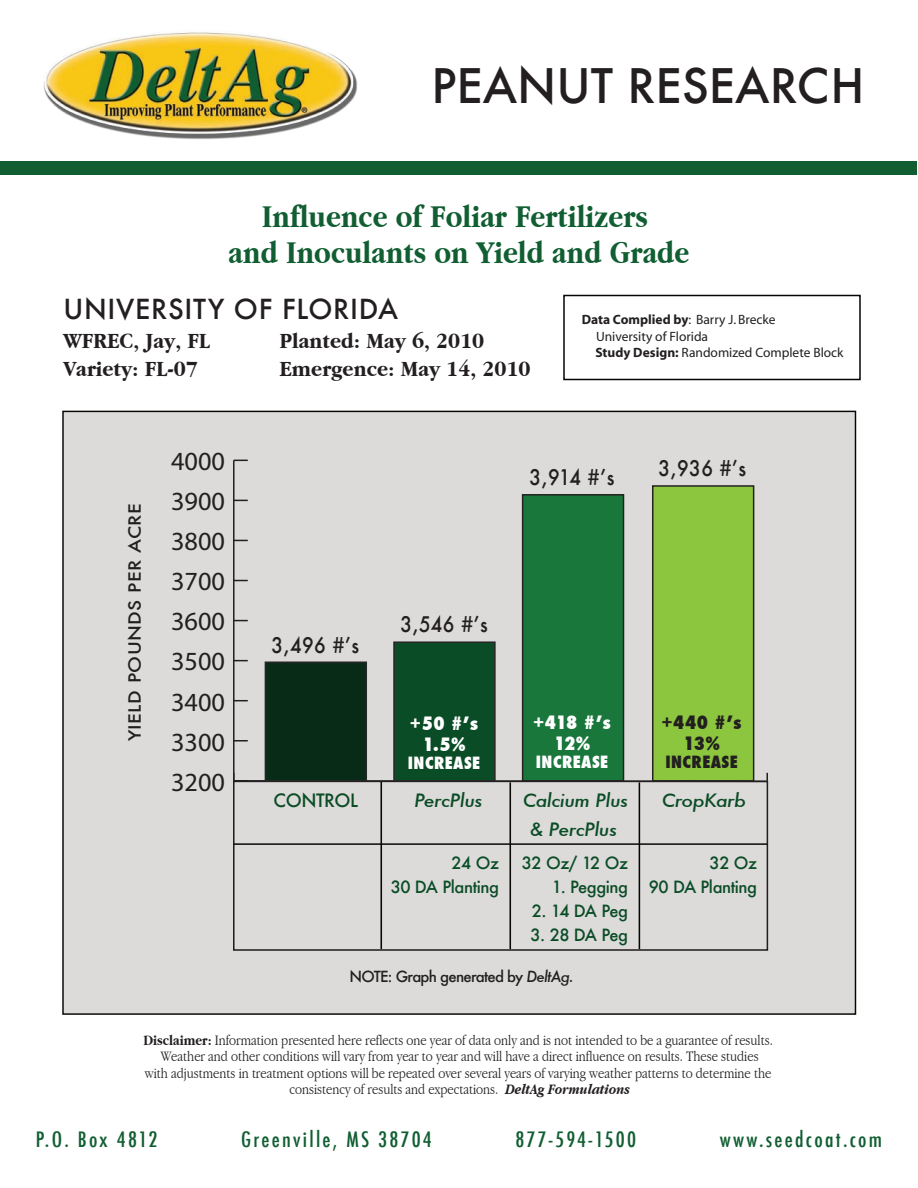
<style>
.page{position:relative;width:918px;height:1188px;background:#fff}
.page>*{position:absolute;margin:0;border:0;box-sizing:border-box;transform-origin:0 0}
.t1{font:500 46.5px "Futura";color:#231f20}
.t2{font:700 condensed 33px/36px "Garamond";color:#105e31;text-align:center;scale:1.05 1}
.t3{font:500 27px "Futura";letter-spacing:.025em;color:#231f20}
.t4{font:26.25px "Myriad";color:#231f20}
.t5{font:700 condensed 22.5px "Garamond";color:#231f20;scale:1.14 1}
.t6{font:500 21px "Futura";letter-spacing:.025em;color:#231f20;scale:.9 1}
.t7{font:500 condensed 20.7px "Futura";letter-spacing:.105em;color:#115e32;scale:1.05 1}
.t8{font:italic 500 18px/28.5px "Futura";letter-spacing:-.025em;color:#0a4c25;text-align:center;scale:1.08 1}
.t9{font:800 condensed 18px/21px "Futura";letter-spacing:-.015em;color:#fff;text-align:center;scale:1.04 1}
.t10{font:800 condensed 18px/21px "Futura";letter-spacing:.01em;color:#231f20;text-align:center;scale:1.04 1}
.t11{font:500 18px "Futura";letter-spacing:-.025em;color:#0a4c25}
.t12{font:500 16.5px/24px "Futura";letter-spacing:-.025em;color:#0a4c25;text-align:right}
.t13{font:500 16.5px "Futura";letter-spacing:.025em;color:#231f20;scale:1.14 1}
.t14{font:800 condensed 16.5px "Futura";letter-spacing:.025em;color:#fff;scale:1.04 1}
.t15{font:800 condensed 16.5px "Futura";letter-spacing:.025em;color:#231f20;scale:1.04 1}
.t16{font:300 condensed 15px/16.5px "Garamond";color:#231f20;text-align:center;scale:1.04 1}
.t17{font:500 15px "Futura";letter-spacing:-.05em;color:#231f20}
.t18{font:13.5px/16.5px "Myriad";color:#231f20}
.s1{font-weight:700}
.s2{font-style:italic}
.s3{font-weight:700;font-style:italic}
</style>
<div class="page">
<div style="left:563px;top:295px;width:298px;height:85px;background:#fff;border:2px solid #050504"></div>
<div style="left:62px;top:411px;width:794px;height:604px;background:#dcdbda;border:1px solid #060705"></div>
<div style="left:233px;top:781px;width:535px;height:170px;border:2px solid #231f20"></div>
<hr style="left:380px;top:782px;width:2px;height:167px;background:#060705">
<hr style="left:509px;top:782px;width:2px;height:167px;background:#060705">
<hr style="left:639px;top:782px;width:1px;height:167px;background:#060705">
<hr style="left:234px;top:843px;width:533px;height:2px;background:#060705">
<hr style="left:233px;top:460px;width:2px;height:321px;background:#231f20">
<svg style="left:233px;top:773px;width:536px;height:10px"></svg>
<svg style="left:234px;top:740px;width:14px;height:2px"></svg>
<svg style="left:235px;top:700px;width:13px;height:1px"></svg>
<svg style="left:235px;top:660px;width:13px;height:1px"></svg>
<svg style="left:235px;top:620px;width:13px;height:1px"></svg>
<svg style="left:235px;top:580px;width:13px;height:1px"></svg>
<svg style="left:235px;top:540px;width:13px;height:1px"></svg>
<svg style="left:235px;top:500px;width:13px;height:1px"></svg>
<svg style="left:235px;top:460px;width:13px;height:1px"></svg>
<div style="left:652px;top:485px;width:102px;height:297px;background:#8bc63e;border:2px solid #252122"></div>
<div style="left:522px;top:494px;width:102px;height:288px;background:#19773c;border:2px solid #252122"></div>
<div style="left:393px;top:641px;width:103px;height:141px;background:#0a4c25;border:2px solid #282526"></div>
<div style="left:265px;top:661px;width:102px;height:121px;background:#082b17;border:2px solid #282526"></div>
<div style="left:0;top:161px;width:916px;height:14px;background:#115e32"></div>
<img style="left:43px;top:32px;width:315px;height:107px">
<h1 class="t1" style="left:431px;top:54px;width:435px">PEANUT RESEARCH</h1>
<h2 class="t2" style="left:229px;top:198px;width:440px">Influence of Foliar Fertilizers<br>and Inoculants on Yield and Grade</h2>
<h3 class="t3" style="left:63px;top:291px;width:336px">UNIVERSITY OF FLORIDA</h3>
<h3 class="t5" style="left:63px;top:328px;width:130px">WFREC, Jay, FL</h3>
<h3 class="t5" style="left:280px;top:328px;width:181px">Planted: May 6, 2010</h3>
<h3 class="t5" style="left:63px;top:356px;width:119px">Variety: FL-07</h3>
<h3 class="t5" style="left:279px;top:356px;width:222px">Emergence: May 14, 2010</h3>
<p class="t18" style="left:595px;top:312px;width:250px;text-indent:-14px"><span class="s1">Data Complied by</span>: Barry J. Brecke<br>University of Florida<br><span class="s1">Study Design:</span> Randomized Complete Block</p>
<p class="t13" style="left:123px;top:741px;width:211px;rotate:-90deg">YIELD POUNDS PER ACRE</p>
<h3 class="t4" style="left:171px;top:448px;width:55px">4000</h3>
<h3 class="t4" style="left:171px;top:488px;width:55px">3900</h3>
<h3 class="t4" style="left:171px;top:528px;width:55px">3800</h3>
<h3 class="t4" style="left:171px;top:569px;width:55px">3700</h3>
<h3 class="t4" style="left:171px;top:609px;width:55px">3600</h3>
<h3 class="t4" style="left:171px;top:649px;width:55px">3500</h3>
<h3 class="t4" style="left:171px;top:689px;width:55px">3400</h3>
<h3 class="t4" style="left:171px;top:729px;width:55px">3300</h3>
<h3 class="t4" style="left:171px;top:769px;width:55px">3200</h3>
<h3 class="t6" style="left:530px;top:463px;width:96px">3,914 #ʼs</h3>
<h3 class="t6" style="left:659px;top:454px;width:99px">3,936 #ʼs</h3>
<h3 class="t6" style="left:272px;top:631px;width:99px">3,496 #ʼs</h3>
<h3 class="t6" style="left:401px;top:610px;width:98px">3,546 #ʼs</h3>
<p class="t11" style="left:274px;top:788px;width:86px">CONTROL</p>
<p class="t9" style="left:410px;top:712px;width:67px">+50 #ʼs<br>1.5%</p>
<p class="t14" style="left:408px;top:751px;width:71px">INCREASE</p>
<p class="t8" style="left:414px;top:786px;width:65px">PercPlus</p>
<p class="t12" style="left:391px;top:850px;width:110px">24 Oz<br>30 DA Planting</p>
<p class="t9" style="left:533px;top:711px;width:76px">+418 #ʼs<br>12%</p>
<p class="t14" style="left:536px;top:750px;width:71px">INCREASE</p>
<p class="t8" style="left:523px;top:786px;width:99px">Calcium Plus &amp; PercPlus</p>
<p class="t12" style="left:522px;top:850px;width:108px">32 Oz/ 12 Oz</p>
<p class="t12" style="left:552px;top:874px;width:78px">1. Pegging</p>
<p class="t12" style="left:532px;top:898px;width:98px">2. 14 DA Peg</p>
<p class="t12" style="left:531px;top:922px;width:99px">3. 28 DA Peg</p>
<p class="t17" style="left:349px;top:966px;width:226px">NOTE: Graph generated by <span class="s2">DeltAg.</span></p>
<p class="t10" style="left:662px;top:712px;width:78px">+440 #ʼs<br>13%</p>
<p class="t15" style="left:665px;top:751px;width:71px">INCREASE</p>
<p class="t8" style="left:662px;top:786px;width:80px">CropKarb</p>
<p class="t12" style="left:649px;top:850px;width:110px">32 Oz<br>90 DA Planting</p>
<p class="t16" style="left:143px;top:1032px;width:607px"><span class="s1">Disclaimer:</span> Information presented here reflects one year of data only and is not intended to be a guarantee of results.<br>Weather and other conditions will vary from year to year and will have a direct influence on results. These studies<br>with adjustments in treatment options will be repeated over several years of varying weather patterns to determine the consistency of results and expectations. <span class="s3">DeltAg Formulations</span></p>
<h3 class="t7" style="left:36px;top:1127px;width:117px">P.O. Box 4812</h3>
<h3 class="t7" style="left:241px;top:1127px;width:183px">Greenville, MS 38704</h3>
<h3 class="t7" style="left:516px;top:1127px;width:116px">877-594-1500</h3>
<h3 class="t7" style="left:720px;top:1127px;width:156px">www.seedcoat.com</h3>
</div>
